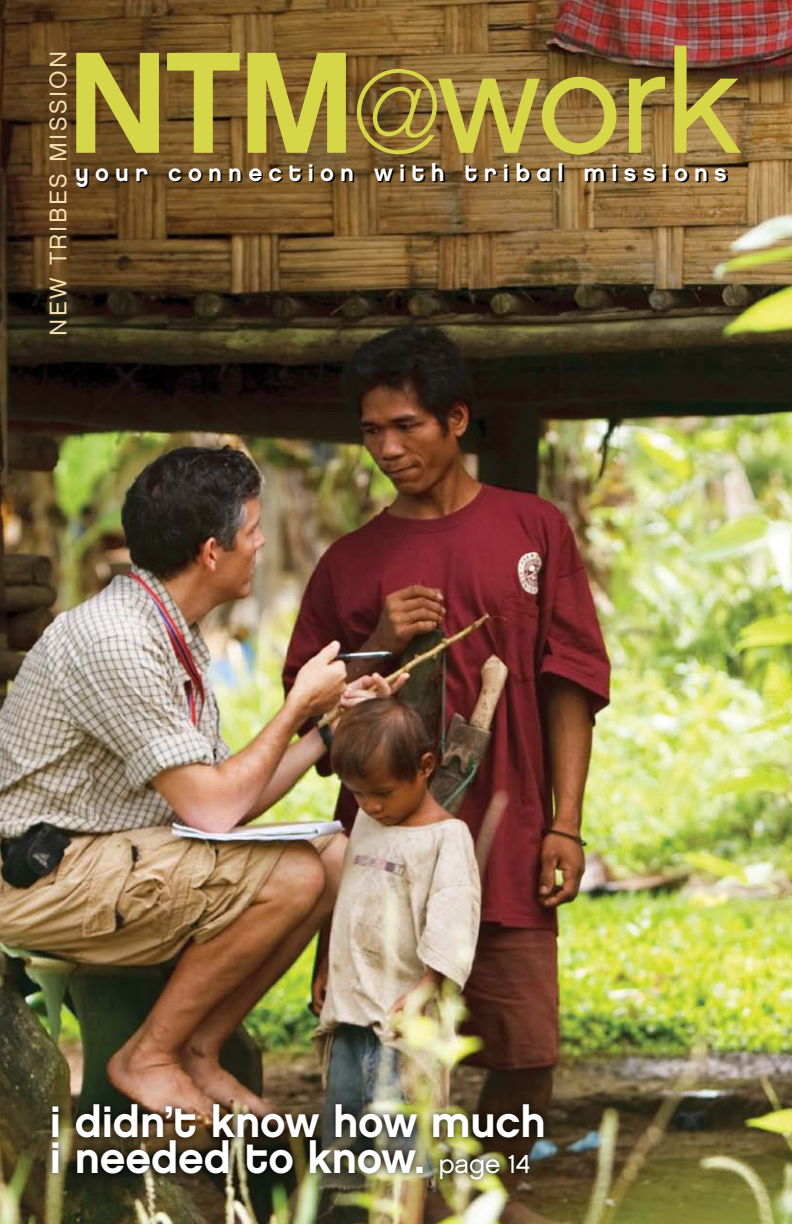
<style>
.page{position:relative;width:792px;height:1224px;background:#fff}
.page>*{position:absolute;margin:0;border:0;box-sizing:border-box;transform-origin:0 0}
.t1{font:144px "Chalet London Nineteen Sixty";color:#d5d748}
.t2{font:44px/36px "Chalet New York Nineteen Eighty";letter-spacing:-.005em;color:#fff}
.t3{font:24px "Chalet New York Nineteen Eighty";letter-spacing:.26em;color:#fff}
.t4{font:24px "Chalet London Nineteen Sixty";letter-spacing:.1em;color:#f6e0af}
.s1{font-family:"Chalet New York Nineteen Sixty"}
.s2{font-family:"Chalet Paris Nineteen Sixty";font-size:118px}
.s3{font-family:"Chalet London Nineteen Sixty";font-size:26px}
</style>
<div class="page">
<img style="left:0;top:0;width:792px;height:1224px">
<svg style="left:78px;top:165px;width:650px;height:24px"></svg>
<img style="left:44px;top:1096px;width:508px;height:92px">
<p class="t4" style="left:44px;top:336px;width:287px;rotate:-90deg">NEW TRIBES MISSION</p>
<h1 class="t1" style="left:67px;top:15px;width:677px"><span class="s1">NTM</span><span class="s2">@</span>work</h1>
<p class="t3" style="left:75px;top:158px;width:653px">your connection with tribal missions</p>
<p class="t2" style="left:50px;top:1103px;width:498px">i didn’t know how much i needed to know. <span class="s3">page 14</span></p>
</div>
